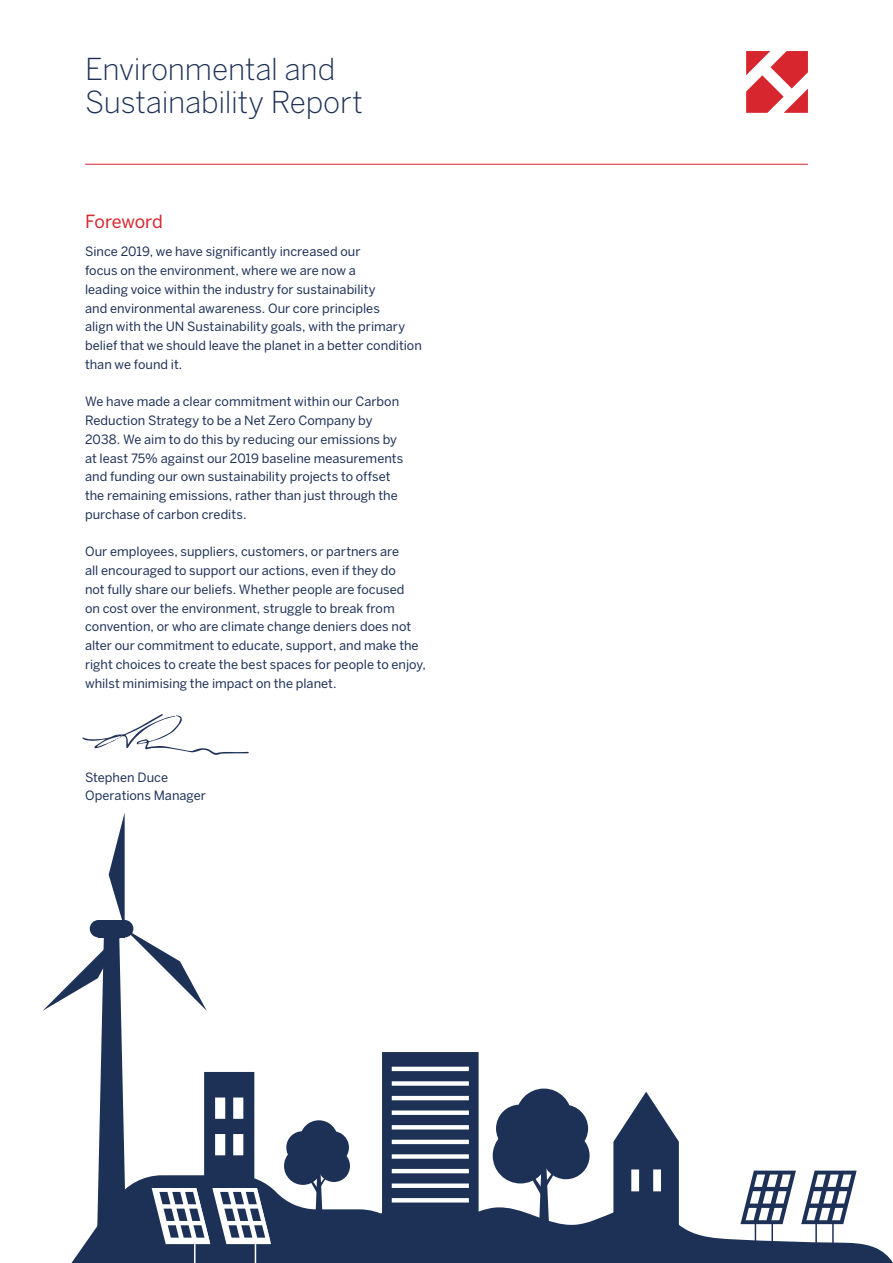
<style>
.page{position:relative;width:893px;height:1263px;background:#fff}
.page>*{position:absolute;margin:0;border:0;box-sizing:border-box;transform-origin:0 0}
.t1{font:300 30px/33px "Benton Sans";letter-spacing:-.01em;color:#1d3157}
.t2{font:18px "Benton Sans";letter-spacing:-.015em;color:#d8262e}
.t3{font:12.75px/18.8px "Benton Sans";color:#1d3157}
</style>
<div class="page">
<svg style="left:746px;top:51px;width:62px;height:62px"></svg>
<hr style="left:85px;top:164px;width:723px;height:1px;background:#d8262e">
<svg style="left:82px;top:714px;width:167px;height:41px"></svg>
<svg style="left:43px;top:813px;width:850px;height:450px"></svg>
<h1 class="t1" style="left:85px;top:52px;width:279px">Environmental and<br>Sustainability Report</h1>
<h2 class="t2" style="left:85px;top:211px;width:79px">Foreword</h2>
<p class="t3" style="left:85px;top:242px;width:338px">Since 2019, we have significantly increased our<br>focus on the environment, where we are now a<br>leading voice within the industry for sustainability<br>and environmental awareness. Our core principles<br>align with the UN Sustainability goals, with the primary belief that we should leave the planet in a better condition than we found it.</p>
<p class="t3" style="left:85px;top:392px;width:320px">We have made a clear commitment within our Carbon Reduction Strategy to be a Net Zero Company by 2038. We aim to do this by reducing our emissions by at least 75% against our 2019 baseline measurements and funding our own sustainability projects to offset the remaining emissions, rather than just through the purchase of carbon credits.</p>
<p class="t3" style="left:85px;top:542px;width:342px">Our employees, suppliers, customers, or partners are<br>all encouraged to support our actions, even if they do<br>not fully share our beliefs. Whether people are focused<br>on cost over the environment, struggle to break from convention, or who are climate change deniers does not alter our commitment to educate, support, and make the right choices to create the best spaces for people to enjoy, whilst minimising the impact on the planet.</p>
<p class="t3" style="left:85px;top:767px;width:122px">Stephen Duce<br>Operations Manager</p>
</div>
